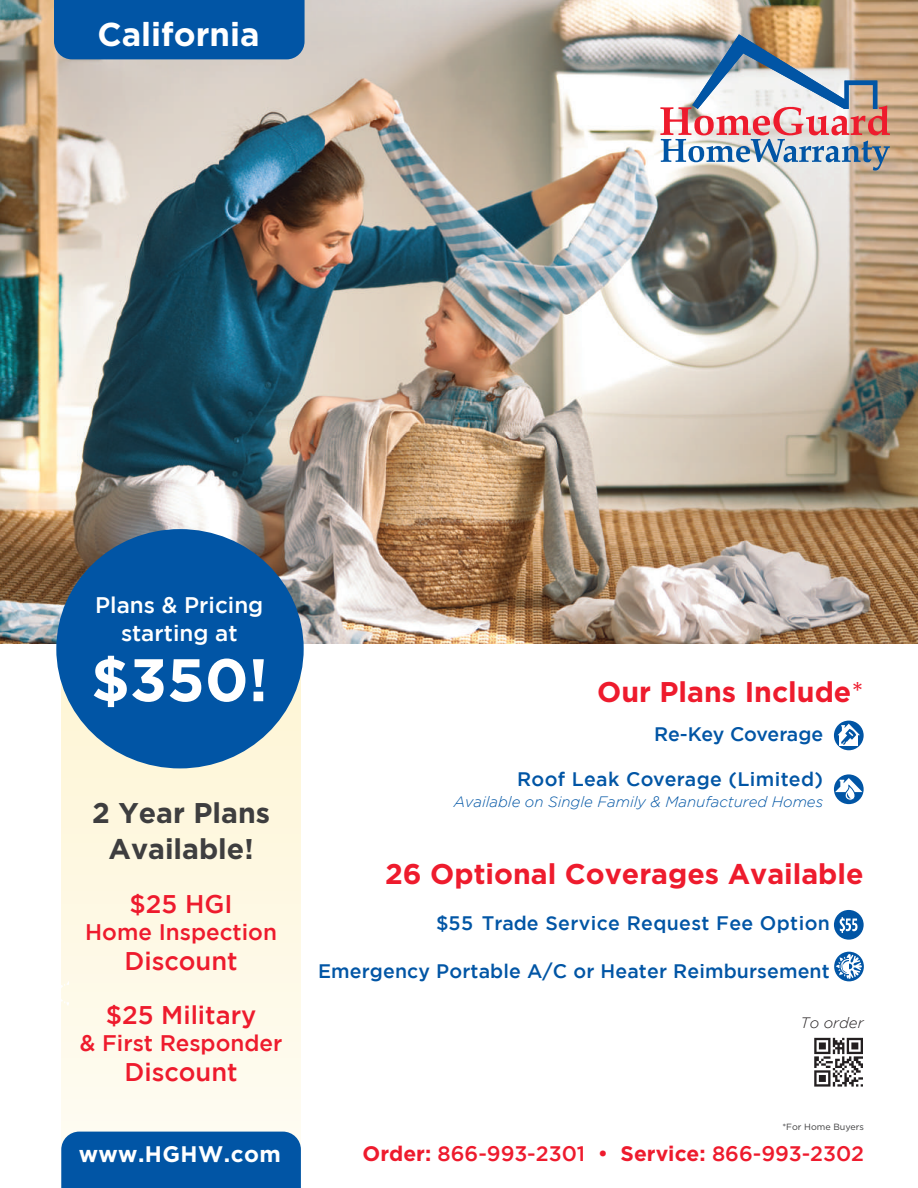
<style>
.page{position:relative;width:918px;height:1188px;background:#fff}
.page>*{position:absolute;margin:0;border:0;box-sizing:border-box;transform-origin:0 0}
.t1{font:700 60px "Gotham";color:#fff}
.t2{font:700 33px "Gotham";color:#fff}
.t3{font:700 28.5px "Gotham";color:#ee1b2d}
.t4{font:700 28.5px/36px "Gotham";color:#3e3e3f;text-align:center}
.t5{font:500 25.5px/54px "Gotham";color:#ee1b2d;text-align:center}
.t6{font:500 22.5px "Gotham";color:#ee1b2d}
.t7{font:500 22.5px/28.5px "Gotham";color:#fff;text-align:center}
.t8{font:700 22.5px "Gotham";letter-spacing:.02em;color:#fff}
.t9{font:500 21px "Gotham";color:#ee1b2d}
.t10{font:500 19.5px "Gotham";letter-spacing:.005em;color:#0155a5}
.t11{font:500 19.5px "Gotham";letter-spacing:-.02em;color:#0155a5}
.t12{font:italic 300 15px "Gotham";color:#0155a5}
.t13{font:italic 300 15px "Gotham";color:#231f20}
.t14{font:9px "Gotham";color:#3e3e3f}
.s1{font-weight:400}
.s2{font-weight:700}
</style>
<div class="page">
<img style="left:0;top:0;width:918px;height:643px">
<svg style="left:834px;top:774px;width:30px;height:30px"></svg>
<svg style="left:835px;top:778px;width:27px;height:25px"></svg>
<svg style="left:834px;top:721px;width:30px;height:29px"></svg>
<svg style="left:838px;top:724px;width:22px;height:21px"></svg>
<img style="left:660px;top:34px;width:230px;height:137px">
<div style="left:54px;top:0;width:251px;height:59px;background:#0155a5"></div>
<div style="left:61px;top:631px;width:240px;height:557px;background:#fef9e5"></div>
<div style="left:834px;top:910px;width:30px;height:30px;background:#0155a5;border-radius:50%"></div>
<div style="left:61px;top:1132px;width:240px;height:56px;background:#0155a5"></div>
<div style="left:56px;top:529px;width:248px;height:239px;background:#0155a5;border-radius:50%"></div>
<svg style="left:814px;top:1038px;width:49px;height:49px"></svg>
<svg style="left:61px;top:983px;width:7px;height:23px"></svg>
<svg style="left:834px;top:952px;width:30px;height:29px"></svg>
<svg style="left:836px;top:954px;width:26px;height:25px"></svg>
<svg style="left:840px;top:917px;width:18px;height:16px"></svg>
<h2 class="t2" style="left:97px;top:12px;width:164px">California</h2>
<p class="t7" style="left:95px;top:590px;width:170px">Plans &amp; Pricing starting at</p>
<h1 class="t1" style="left:91px;top:640px;width:179px">$350!</h1>
<h3 class="t4" style="left:92px;top:795px;width:180px">2 Year Plans<br>Available!</h3>
<h3 class="t5" style="left:130px;top:877px;width:104px">$25 HGI</h3>
<p class="t6" style="left:85px;top:920px;width:193px">Home Inspection</p>
<h3 class="t5" style="left:106px;top:934px;width:152px">Discount $25 Military</h3>
<p class="t6" style="left:80px;top:1031px;width:204px">&amp; First Responder</p>
<h3 class="t5" style="left:125px;top:1045px;width:115px">Discount</h3>
<h3 class="t3" style="left:597px;top:673px;width:268px">Our Plans Include<span class="s1">*</span></h3>
<p class="t11" style="left:654px;top:723px;width:171px">Re-Key Coverage</p>
<p class="t10" style="left:517px;top:768px;width:307px">Roof Leak Coverage (Limited)</p>
<p class="t12" style="left:454px;top:793px;width:371px">Available on Single Family &amp; Manufactured Homes</p>
<h3 class="t3" style="left:385px;top:855px;width:480px">26 Optional Coverages Available</h3>
<p class="t10" style="left:436px;top:912px;width:395px">$55 Trade Service Request Fee Option</p>
<p class="t10" style="left:318px;top:960px;width:513px">Emergency Portable A/C or Heater Reimbursement</p>
<p class="t13" style="left:800px;top:1014px;width:65px">To order</p>
<p class="t14" style="left:782px;top:1121px;width:83px">*For Home Buyers</p>
<p class="t8" style="left:79px;top:1139px;width:204px">www.HGHW.com</p>
<p class="t9" style="left:363px;top:1142px;width:503px"><span class="s2">Order:</span> 866-993-2301 • <span class="s2">Service:</span> 866-993-2302</p>
</div>
